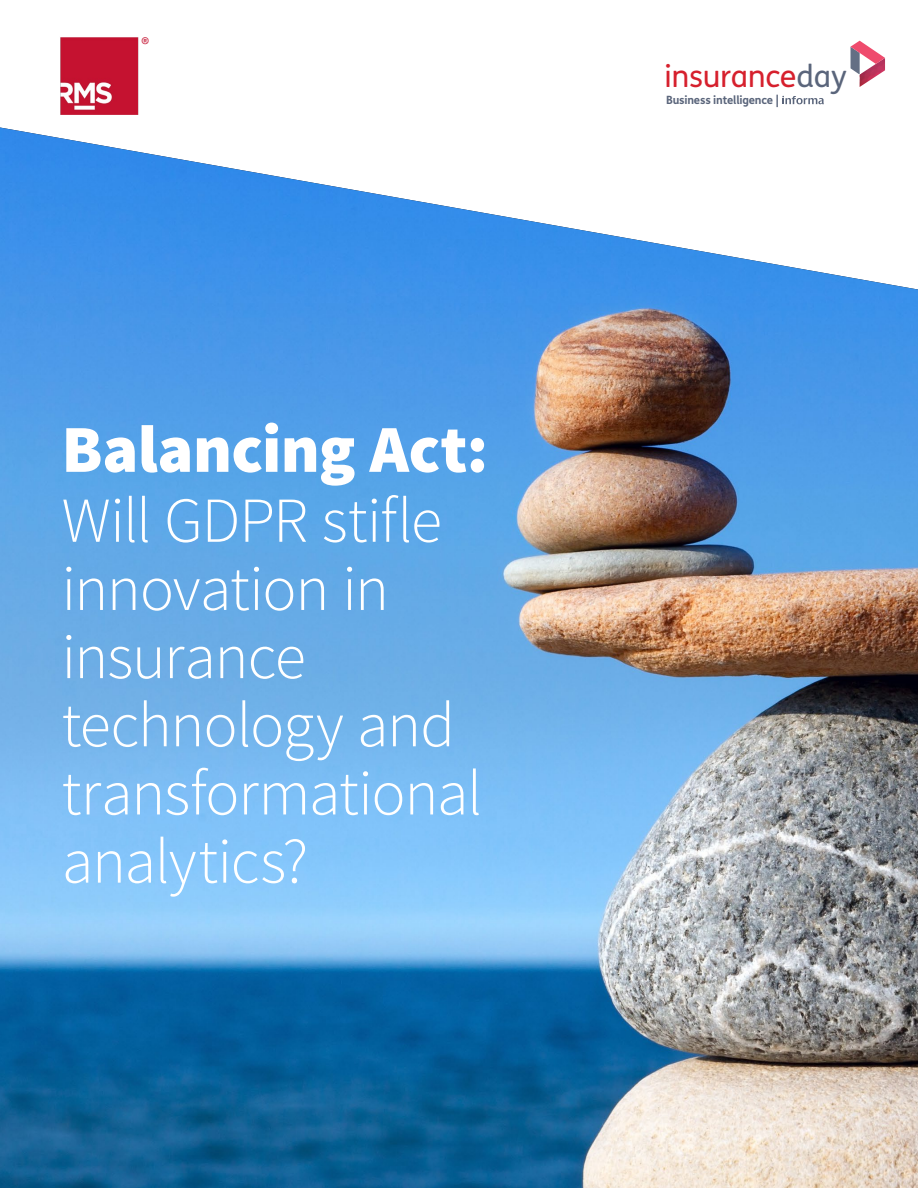
<style>
.page{position:relative;width:918px;height:1188px;background:#fff}
.page>*{position:absolute;margin:0;border:0;box-sizing:border-box;transform-origin:0 0}
.t1{font:900 67.05px "Source Sans Pro";letter-spacing:-.01em;color:#fff}
.t2{font:300 64.05px/68.1px "Source Sans Pro";letter-spacing:-.02em;color:#fff}
.t3{font:30.75px "FS Me";letter-spacing:-.01em;color:#d6202d}
.t4{font:18px "Source Sans Pro";color:#c41230}
.t5{font:700 11.4px "FS Me";letter-spacing:-.02em;color:#5a657b}
.s1{color:#5a657b}
</style>
<div class="page">
<img style="left:0;top:128px;width:918px;height:1060px">
<svg style="left:782px;top:96px;width:42px;height:9px"></svg>
<img style="left:860px;top:75px;width:18px;height:12px">
<svg style="left:850px;top:41px;width:35px;height:34px"></svg>
<img style="left:60px;top:37px;width:78px;height:78px">
<p class="t4" style="left:141px;top:33px;width:9px">®</p>
<p class="t1" style="left:62px;top:406px;width:428px">Balancing Act:</p>
<p class="t2" style="left:62px;top:487px;width:422px">Will GDPR stifle innovation in insurance technology and transformational analytics?</p>
<p class="t3" style="left:664px;top:55px;width:184px">insurance<span class="s1">day</span></p>
<p class="t5" style="left:666px;top:91px;width:114px">Business intelligence |</p>
</div>
